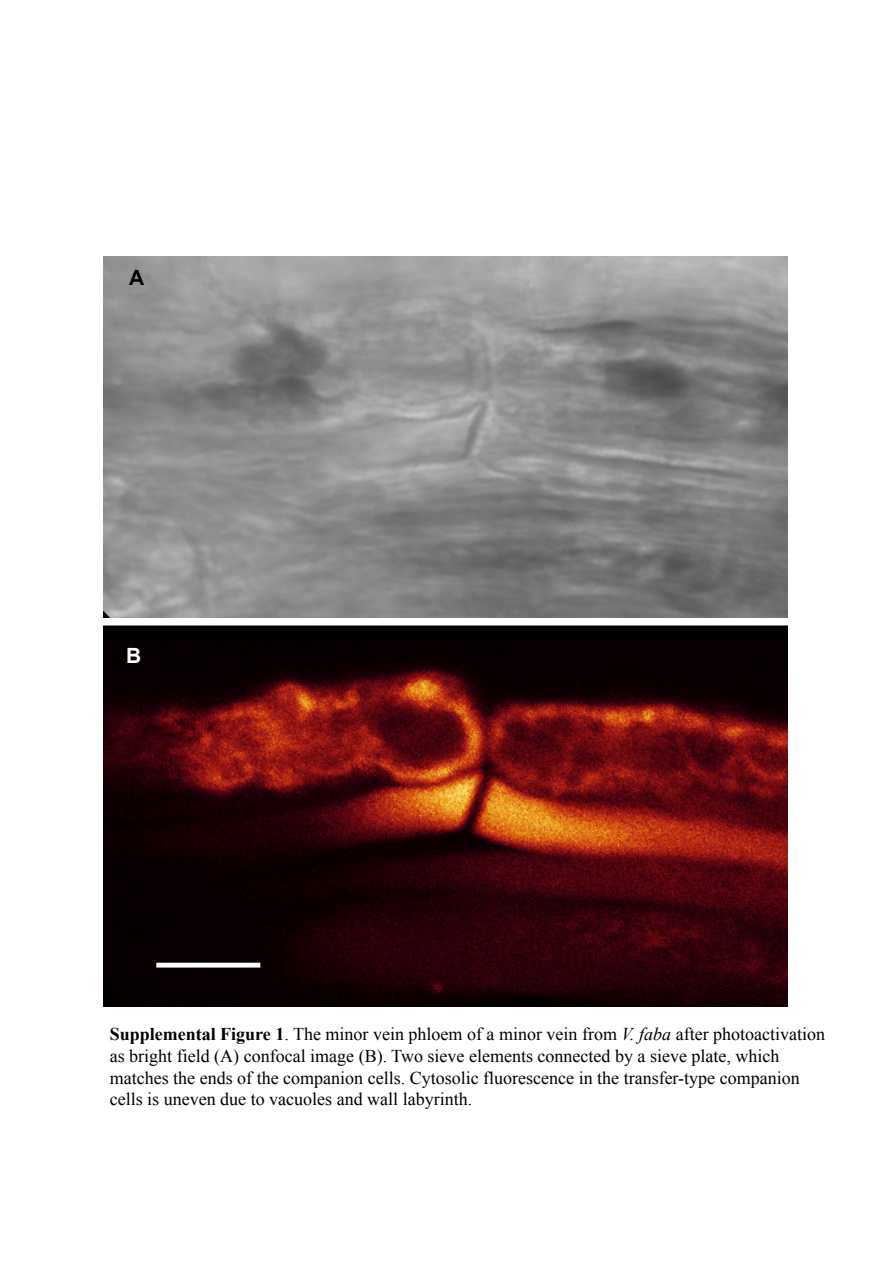
<style>
.page{position:relative;width:893px;height:1263px;background:#fff}
.page>*{position:absolute;margin:0;border:0;box-sizing:border-box;transform-origin:0 0}
.t1{font:700 21px "Arial";color:#000}
.t2{font:700 21px "Arial";color:#fff}
.t3{font:18px/21.6px "Times New Roman";color:#000}
.s1{font-weight:700}
.s2{font-style:italic}
</style>
<div class="page">
<img style="left:104px;top:257px;width:684px;height:750px">
<p class="t1" style="left:129px;top:264px;width:17px">A</p>
<p class="t2" style="left:126px;top:642px;width:17px">B</p>
<p class="t3" style="left:110px;top:1023px;width:717px"><span class="s1">Supplemental Figure 1</span>. The minor vein phloem of a minor vein from <span class="s2">V. faba</span> after photoactivation as bright field (A) confocal image (B). Two sieve elements connected by a sieve plate, which matches the ends of the companion cells. Cytosolic fluorescence in the transfer-type companion cells is uneven due to vacuoles and wall labyrinth.</p>
</div>
